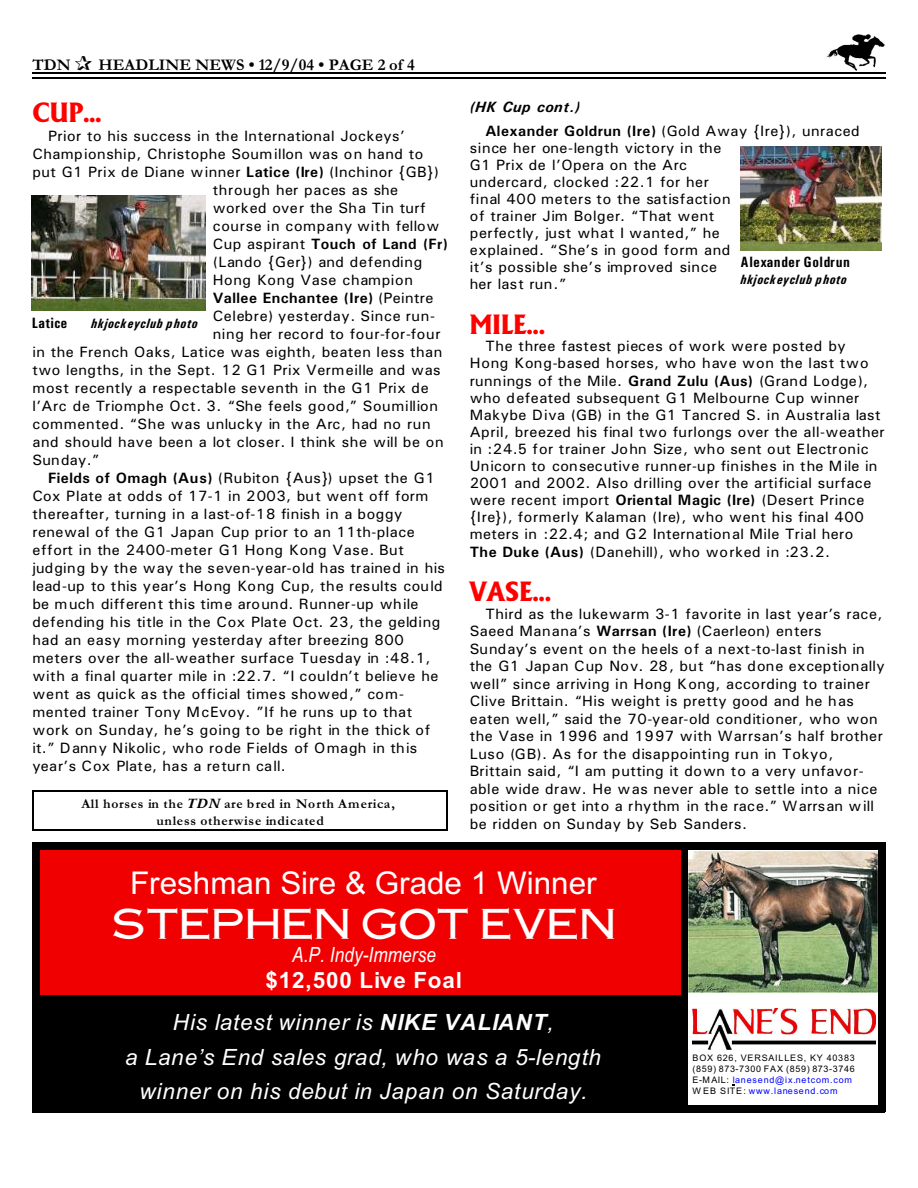
<style>
.page{position:relative;width:918px;height:1188px;background:#fff}
.page>*{position:absolute;margin:0;border:0;box-sizing:border-box;transform-origin:0 0}
.t1{font:36px "Copper Plate";color:#fff}
.t2{font:31.35px "Arial";color:#fff}
.t3{font:italic 800 27px "Alberta";letter-spacing:.01em;color:#f00}
.t4{font:italic 22.35px/34.3px "Arial";letter-spacing:.04em;color:#fff;text-align:center}
.t5{font:700 22.35px "Arial";letter-spacing:.04em;color:#fff}
.t6{font:italic 21px "Arial Narrow";letter-spacing:.005em;color:#fff}
.t7{font:700 16.5px "Garamond";letter-spacing:.005em;color:#000}
.t8{font:15px/17.1px "Univers";letter-spacing:.03em;color:#000}
.t9{font:15px "Univers";letter-spacing:.01em;color:#000}
.t10{font:700 15px "Univers";letter-spacing:.03em;color:#000}
.t11{font:15px "Univers";letter-spacing:.06em;color:#000}
.t12{font:700 15px "Univers Condensed";letter-spacing:.035em;color:#000}
.t13{font:700 13.5px/17px "Garamond";letter-spacing:.055em;color:#000;text-align:center}
.t14{font:italic 700 13.5px "Univers Condensed";letter-spacing:.035em;color:#000}
.t15{font:9px/10.9px "Arial";letter-spacing:.09em;color:#000}
.s1{font-weight:700}
.s2{font-weight:400}
.s3{font-style:italic}
.s4{font-weight:700;font-style:italic}
.s5{color:#00f}
</style>
<div class="page">
<img style="left:826px;top:34px;width:59px;height:36px">
<hr style="left:32px;top:72px;width:853px;height:1px;background:#000">
<hr style="left:32px;top:77px;width:853px;height:2px;background:#000">
<div style="left:40px;top:850px;width:647px;height:255px;background:#f00000"></div>
<div style="left:40px;top:995px;width:647px;height:110px;background:#000"></div>
<div style="left:681px;top:850px;width:6px;height:255px;background:#000"></div>
<img style="left:688px;top:851px;width:189px;height:141px">
<img style="left:693px;top:1009px;width:183px;height:40px">
<div style="left:32px;top:842px;width:7px;height:270px;background:#000"></div>
<div style="left:878px;top:842px;width:7px;height:270px;background:#000"></div>
<div style="left:32px;top:842px;width:853px;height:7px;background:#000"></div>
<div style="left:32px;top:1105px;width:853px;height:7px;background:#000"></div>
<img style="left:32px;top:195px;width:174px;height:116px">
<img style="left:740px;top:147px;width:141px;height:103px">
<hr style="left:32px;top:791px;width:2px;height:40px;background:#000">
<hr style="left:447px;top:791px;width:1px;height:40px;background:#000">
<hr style="left:32px;top:791px;width:416px;height:1px;background:#000">
<hr style="left:32px;top:830px;width:416px;height:1px;background:#000">
<p class="t7" style="left:32px;top:59px;width:40px">TDN</p>
<p class="t7" style="left:98px;top:59px;width:318px">HEADLINE NEWS • 12/9/04 • PAGE 2 of 4</p>
<h3 class="t3" style="left:32px;top:97px;width:71px">CUP...</h3>
<p class="t8" style="left:48px;top:128px;width:359px">Prior to his success in the International Jockeys’</p>
<p class="t8" style="left:32px;top:146px;width:392px">Championship, Christophe Soumillon was on hand to</p>
<p class="t8" style="left:32px;top:164px;width:408px">put G1 Prix de Diane winner <span class="s1">Latice (Ire)</span> (Inchinor {GB})</p>
<p class="t8" style="left:213px;top:182px;width:187px">through her paces as she</p>
<p class="t8" style="left:213px;top:200px;width:214px">worked over the Sha Tin turf</p>
<p class="t8" style="left:213px;top:218px;width:228px">course in company with fellow</p>
<p class="t10" style="left:213px;top:238px;width:237px"><span class="s2">Cup aspirant</span> Touch of Land (Fr)</p>
<p class="t8" style="left:213px;top:254px;width:211px">(Lando {Ger}) and defending</p>
<p class="t8" style="left:213px;top:272px;width:202px">Hong Kong Vase champion</p>
<p class="t10" style="left:213px;top:292px;width:222px">Vallee Enchantee (Ire) <span class="s2">(Peintre</span></p>
<p class="t8" style="left:213px;top:308px;width:224px">Celebre) yesterday. Since run-</p>
<p class="t8" style="left:213px;top:326px;width:229px">ning her record to four-for-four</p>
<p class="t8" style="left:32px;top:344px;width:411px">in the French Oaks, Latice was eighth, beaten less than</p>
<p class="t8" style="left:32px;top:362px;width:410px">two lengths, in the Sept. 12 G1 Prix Vermeille and was</p>
<p class="t8" style="left:32px;top:380px;width:398px">most recently a respectable seventh in the G1 Prix de</p>
<p class="t8" style="left:32px;top:398px;width:407px">l’Arc de Triomphe Oct. 3. “She feels good,” Soumillion</p>
<p class="t8" style="left:32px;top:416px;width:400px">commented. “She was unlucky in the Arc, had no run</p>
<p class="t8" style="left:32px;top:434px;width:413px">and should have been a lot closer. I think she will be on</p>
<p class="t8" style="left:32px;top:452px;width:69px">Sunday.”</p>
<p class="t8" style="left:48px;top:470px;width:388px"><span class="s1">Fields of Omagh (Aus)</span> (Rubiton {Aus}) upset the G1</p>
<p class="t8" style="left:32px;top:488px;width:398px">Cox Plate at odds of 17-1 in 2003, but went off form</p>
<p class="t8" style="left:32px;top:506px;width:372px">thereafter, turning in a last-of-18 finish in a boggy</p>
<p class="t8" style="left:32px;top:524px;width:384px">renewal of the G1 Japan Cup prior to an 11th-place</p>
<p class="t8" style="left:32px;top:542px;width:373px">effort in the 2400-meter G1 Hong Kong Vase. But</p>
<p class="t9" style="left:32px;top:562px;width:414px">judging by the way the seven-year-old has trained in his</p>
<p class="t9" style="left:32px;top:580px;width:412px">lead-up to this year’s Hong Kong Cup, the results could</p>
<p class="t9" style="left:32px;top:598px;width:388px">be much different this time around. Runner-up while</p>
<p class="t8" style="left:32px;top:614px;width:410px">defending his title in the Cox Plate Oct. 23, the gelding</p>
<p class="t8" style="left:32px;top:632px;width:373px">had an easy morning yesterday after breezing 800</p>
<p class="t8" style="left:32px;top:650px;width:400px">meters over the all-weather surface Tuesday in :48.1,</p>
<p class="t8" style="left:32px;top:668px;width:408px">with a final quarter mile in :22.7. “I couldn’t believe he</p>
<p class="t11" style="left:32px;top:688px;width:373px">went as quick as the official times showed,” com-</p>
<p class="t8" style="left:32px;top:704px;width:381px">mented trainer Tony McEvoy. ”If he runs up to that</p>
<p class="t8" style="left:32px;top:722px;width:399px">work on Sunday, he’s going to be right in the thick of</p>
<p class="t9" style="left:32px;top:742px;width:386px">it.” Danny Nikolic, who rode Fields of Omagh in this</p>
<p class="t9" style="left:32px;top:760px;width:255px">year’s Cox Plate, has a return call.</p>
<p class="t12" style="left:32px;top:318px;width:37px">Latice</p>
<p class="t14" style="left:91px;top:319px;width:108px">hkjockeyclub photo</p>
<p class="t13" style="left:81px;top:797px;width:315px">All horses in the <span class="s3">TDN</span> are bred in North America, unless otherwise indicated</p>
<p class="t8" style="left:485px;top:97px;width:376px;line-height:23.4px;text-indent:-16px"><span class="s4">(HK Cup cont.)<br></span><span class="s1">Alexander Goldrun (Ire)</span> (Gold Away {Ire}), unraced</p>
<p class="t8" style="left:470px;top:140px;width:262px">since her one-length victory in the<br>G1 Prix de l’Opera on the Arc undercard, clocked :22.1 for her final 400 meters to the satisfaction of trainer Jim Bolger. “That went perfectly, just what I wanted,” he explained. “She’s in good form and it’s possible she’s improved since her last run.”</p>
<h3 class="t3" style="left:470px;top:308px;width:77px">MILE...</h3>
<p class="t8" style="left:470px;top:339px;width:416px;text-indent:16px">The three fastest pieces of work were posted by Hong Kong-based horses, who have won the last two runnings of the Mile. <span class="s1">Grand Zulu (Aus)</span> (Grand Lodge), who defeated subsequent G1 Melbourne Cup winner Makybe Diva (GB) in the G1 Tancred S. in Australia last April, breezed his final two furlongs over the all-weather in :24.5 for trainer John Size, who sent out Electronic Unicorn to consecutive runner-up finishes in the Mile in 2001 and 2002. Also drilling over the artificial surface were recent import <span class="s1">Oriental Magic (Ire)</span> (Desert Prince {Ire}), formerly Kalaman (Ire), who went his final 400 meters in :22.4; and G2 International Mile Trial hero<br><span class="s1">The Duke (Aus)</span> (Danehill), who worked in :23.2.</p>
<h3 class="t3" style="left:470px;top:575px;width:83px">VASE...</h3>
<p class="t8" style="left:470px;top:606px;width:416px;text-indent:16px">Third as the lukewarm 3-1 favorite in last year’s race, Saeed Manana’s <span class="s1">Warrsan (Ire)</span> (Caerleon) enters Sunday’s event on the heels of a next-to-last finish in the G1 Japan Cup Nov. 28, but “has done exceptionally well” since arriving in Hong Kong, according to trainer Clive Brittain. “His weight is pretty good and he has eaten well,” said the 70-year-old conditioner, who won the Vase in 1996 and 1997 with Warrsan’s half brother Luso (GB). As for the disappointing run in Tokyo, Brittain said, “I am putting it down to a very unfavor&shy;able wide draw. He was never able to settle into a nice position or get into a rhythm in the race.” Warrsan will be ridden on Sunday by Seb Sanders.</p>
<p class="t12" style="left:741px;top:257px;width:111px">Alexander Goldrun</p>
<p class="t14" style="left:741px;top:274px;width:108px">hkjockeyclub photo</p>
<h2 class="t2" style="left:130px;top:872px;width:468px">Freshman Sire &amp; Grade 1 Winner</h2>
<h1 class="t1" style="left:112px;top:908px;width:506px">STEPHEN GOT EVEN</h1>
<h3 class="t6" style="left:292px;top:947px;width:145px">A.P. Indy-Immerse</h3>
<h3 class="t5" style="left:266px;top:972px;width:198px">$12,500 Live Foal</h3>
<h3 class="t4" style="left:125px;top:1007px;width:477px">His latest winner is <span class="s1">NIKE VALIANT</span>,<br>a Lane’s End sales grad, who was a 5-length winner on his debut in Japan on Saturday.</h3>
<p class="t15" style="left:693px;top:1053px;width:164px">BOX 626, VERSAILLES, KY 40383 (859) 873-7300 FAX (859) 873-3746<br>E-MAIL: <span class="s5">lanesend@ix.netcom.com<br></span>W EB SITE: <span class="s5">www.lanesend.com</span></p>
</div>
